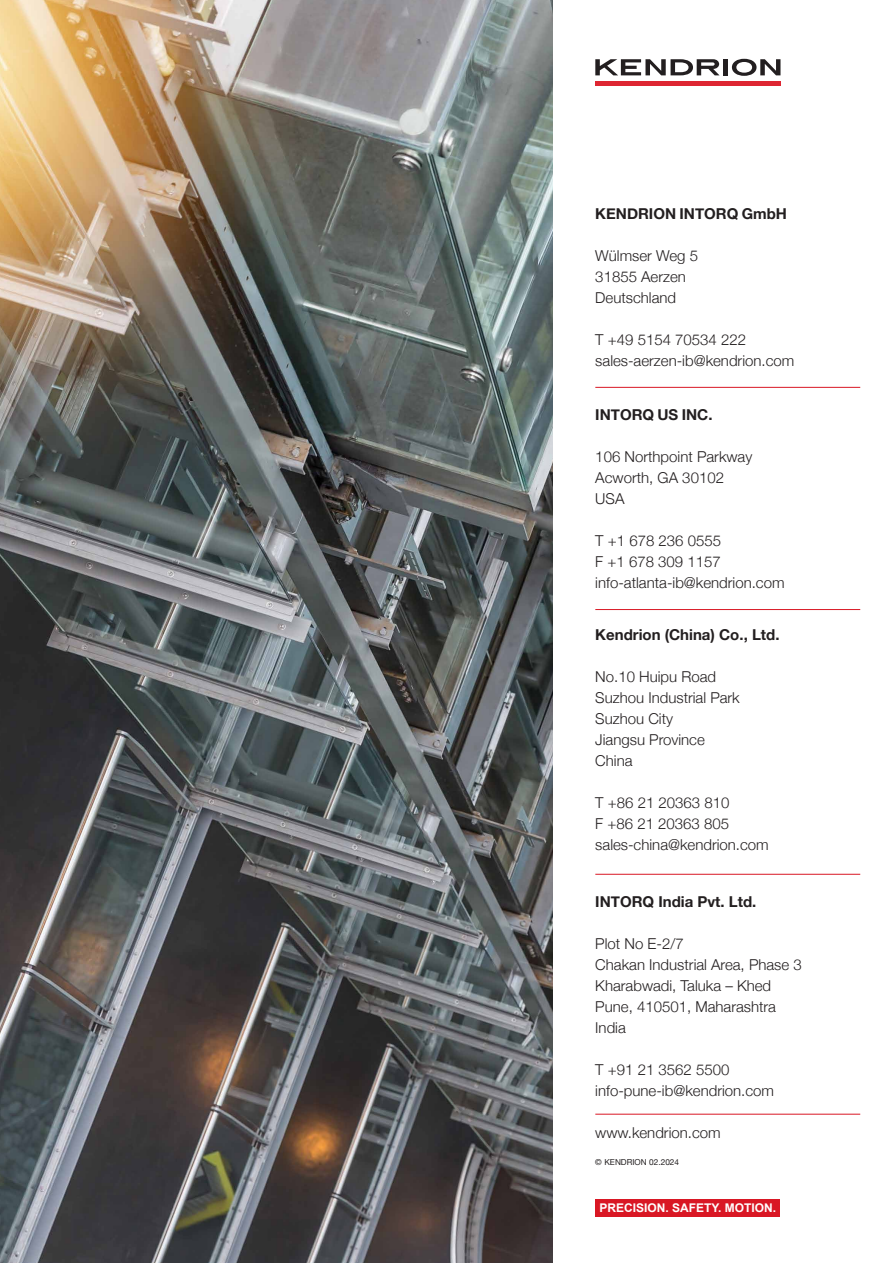
<style>
.page{position:relative;width:893px;height:1263px;background:#fff}
.page>*{position:absolute;margin:0;border:0;box-sizing:border-box;transform-origin:0 0}
.t1{font:300 15px/21px "Helvetica Neue";color:#231f20}
.t2{font:700 15px "Helvetica Neue";color:#231f20}
.t3{font:700 12px "Arial";color:#fff}
.t4{font:8.25px "Helvetica Neue";color:#231f20}
</style>
<div class="page">
<img style="left:0;top:0;width:553px;height:1263px">
<div style="left:595px;top:1199px;width:185px;height:18px;background:#d91724"></div>
<hr style="left:724px;top:59px;width:4px;height:16px;background:#231f20">
<hr style="left:595px;top:81px;width:185px;height:4px;background:#de2632">
<svg style="left:595px;top:59px;width:124px;height:16px"></svg>
<svg style="left:732px;top:59px;width:48px;height:17px"></svg>
<hr style="left:595px;top:387px;width:265px;height:1px;background:#d91724">
<hr style="left:595px;top:609px;width:265px;height:1px;background:#d91724">
<hr style="left:595px;top:874px;width:265px;height:1px;background:#d91724">
<hr style="left:595px;top:1114px;width:265px;height:1px;background:#d91724">
<p class="t2" style="left:595px;top:202px;width:193px">KENDRION INTORQ GmbH</p>
<p class="t1" style="left:595px;top:244px;width:104px">Wülmser Weg 5<br>31855 Aerzen<br>Deutschland</p>
<p class="t1" style="left:595px;top:328px;width:200px">T +49 5154 70534 222 sales-aerzen-ib@kendrion.com</p>
<p class="t2" style="left:595px;top:403px;width:119px">INTORQ US INC.</p>
<p class="t1" style="left:595px;top:445px;width:159px">106 Northpoint Parkway<br>Acworth, GA 30102<br>USA</p>
<p class="t1" style="left:595px;top:529px;width:191px">T +1 678 236 0555<br>F +1 678 309 1157 info-atlanta-ib@kendrion.com</p>
<p class="t2" style="left:595px;top:623px;width:186px">Kendrion (China) Co., Ltd.</p>
<p class="t1" style="left:595px;top:665px;width:146px">No.10 Huipu Road<br>Suzhou Industrial Park<br>Suzhou City<br>Jiangsu Province<br>China</p>
<p class="t1" style="left:595px;top:791px;width:175px">T +86 21 20363 810<br>F +86 21 20363 805 sales-china@kendrion.com</p>
<p class="t2" style="left:595px;top:890px;width:163px">INTORQ India Pvt. Ltd.</p>
<p class="t1" style="left:595px;top:932px;width:208px">Plot No E-2/7<br>Chakan Industrial Area, Phase 3<br>Kharabwadi, Taluka – Khed<br>Pune, 410501, Maharashtra<br>India</p>
<p class="t1" style="left:595px;top:1058px;width:180px">T +91 21 3562 5500 info-pune-ib@kendrion.com</p>
<p class="t1" style="left:595px;top:1121px;width:127px">www.kendrion.com</p>
<p class="t4" style="left:595px;top:1156px;width:85px">© KENDRION 02.2024</p>
<p class="t3" style="left:600px;top:1200px;width:178px">PRECISION. SAFETY. MOTION.</p>
</div>
